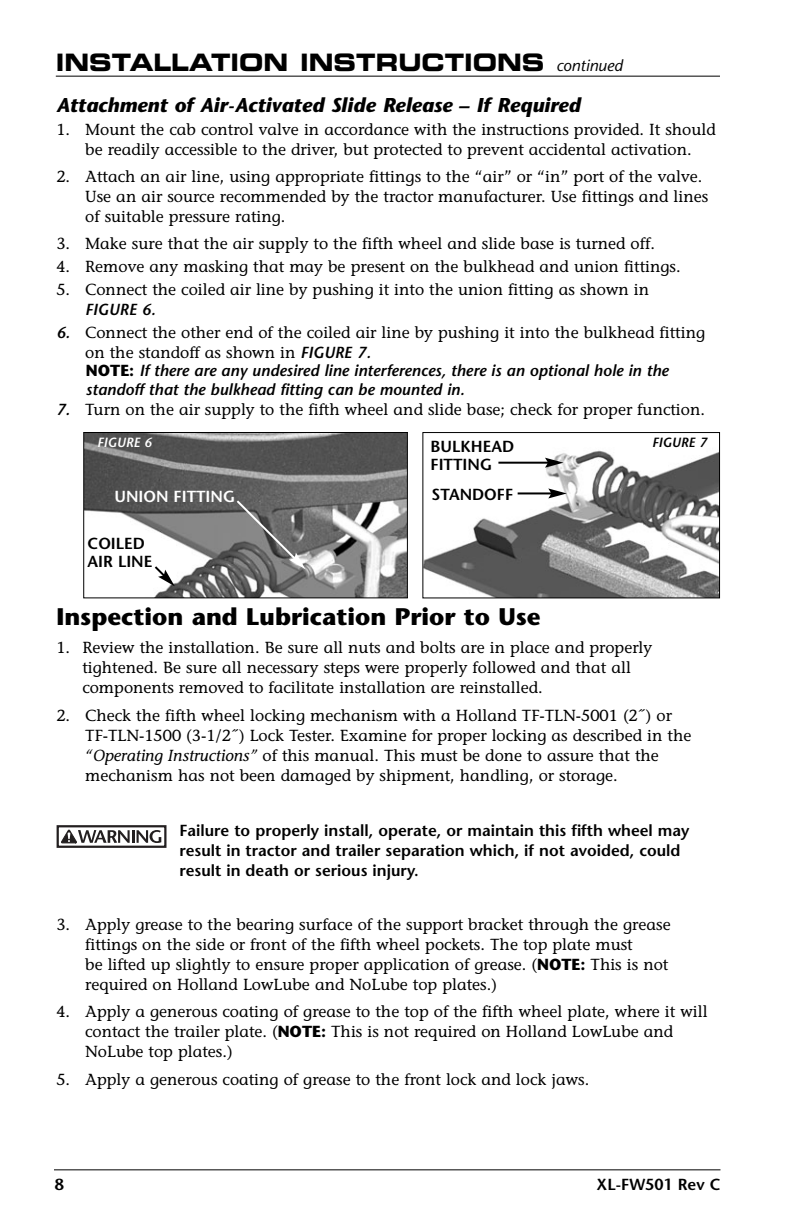
<style>
.page{position:relative;width:792px;height:1224px;background:#fff}
.page>*{position:absolute;margin:0;border:0;box-sizing:border-box;transform-origin:0 0}
.t1{font:700 24px "Stone Sans";color:#000}
.t2{font:24px "Eurostile LT Bold Extended Two";color:#000;scale:.91 1}
.t3{font:italic 700 20px "Stone Sans";color:#000}
.t4{font:16px/20px "Stone Informal";color:#000}
.t5{font:600 16px/20px "Stone Sans";color:#000}
.t6{font:italic 600 16px/19.2px "Stone Sans";color:#000}
.t7{font:600 16px "Stone Sans";color:#fff}
.t8{font:italic 600 13.4px "Stone Sans";color:#fff}
.t9{font:italic 600 13.4px "Stone Sans";color:#000}
.s1{font-family:"Stone Sans";font-style:italic;font-size:16px}
.s2{font-family:"Stone Sans";font-weight:600;font-style:italic}
.s3{font-weight:700;font-style:normal}
.s4{font-style:italic}
.s5{font-family:"Stone Sans";font-weight:700}
</style>
<div class="page">
<hr style="left:54px;top:1169px;width:666px;height:1px;background:#000">
<hr style="left:56px;top:76px;width:664px;height:1px;background:#000">
<div style="left:57px;top:825px;width:110px;height:23px;border:2px solid #231f20"></div>
<svg style="left:61px;top:830px;width:100px;height:13px"></svg>
<img style="left:85px;top:434px;width:321px;height:162px">
<div style="left:83px;top:432px;width:325px;height:166px;border:1px solid #000"></div>
<svg style="left:153px;top:564px;width:22px;height:22px"></svg>
<svg style="left:235px;top:498px;width:70px;height:71px"></svg>
<img style="left:424px;top:450px;width:294px;height:146px">
<div style="left:422px;top:432px;width:298px;height:166px;border:1px solid #000"></div>
<div style="left:428px;top:482px;width:89px;height:28px;background:#fff"></div>
<hr style="left:498px;top:462px;width:50px;height:2px;background:#000">
<svg style="left:545px;top:458px;width:18px;height:10px"></svg>
<hr style="left:518px;top:492px;width:34px;height:2px;background:#000">
<svg style="left:548px;top:488px;width:19px;height:10px"></svg>
<h1 class="t2" style="left:56px;top:54px;width:625px">INSTALLATION INSTRUCTIONS <span class="s1">continued</span></h1>
<p class="t3" style="left:56px;top:97px;width:526px">Attachment of Air-Activated Slide Release – If Required</p>
<p class="t4" style="left:56px;top:119px;width:661px;text-align:center">1. Mount the cab control valve in accordance with the instructions provided. It should be readily accessible to the driver, but protected to prevent accidental activation.</p>
<p class="t4" style="left:85px;top:166px;width:625px;text-indent:-29px">2. Attach an air line, using appropriate fittings to the “air” or “in” port of the valve.<br>Use an air source recommended by the tractor manufacturer. Use fittings and lines of suitable pressure rating.</p>
<p class="t4" style="left:56px;top:233px;width:600px">3. Make sure that the air supply to the fifth wheel and slide base is turned off.</p>
<p class="t4" style="left:56px;top:256px;width:626px">4. Remove any masking that may be present on the bulkhead and union fittings.</p>
<p class="t4" style="left:56px;top:279px;width:594px">5. Connect the coiled air line by pushing it into the union fitting as shown in</p>
<p class="t6" style="left:85px;top:301px;width:72px">FIGURE 6.</p>
<p class="t4" style="left:85px;top:322px;width:621px;text-indent:-29px"><span class="s2">6.</span> Connect the other end of the coiled air line by pushing it into the bulkhead fitting on the standoff as shown in <span class="s2">FIGURE 7.</span></p>
<p class="t6" style="left:86px;top:363px;width:584px"><span class="s3">NOTE:</span> If there are any undesired line interferences, there is an optional hole in the standoff that the bulkhead fitting can be mounted in.</p>
<p class="t4" style="left:56px;top:400px;width:650px"><span class="s2">7.</span> Turn on the air supply to the fifth wheel and slide base; check for proper function.</p>
<p class="t8" style="left:97px;top:437px;width:56px">FIGURE 6</p>
<p class="t9" style="left:652px;top:437px;width:56px">FIGURE 7</p>
<p class="t5" style="left:431px;top:439px;width:85px;line-height:18px">BULKHEAD<br>FITTING</p>
<p class="t5" style="left:432px;top:486px;width:83px">STANDOFF</p>
<p class="t7" style="left:114px;top:490px;width:122px">UNION FITTING</p>
<p class="t5" style="left:88px;top:536px;width:66px;line-height:18px">COILED<br>AIR LINE</p>
<h1 class="t1" style="left:56px;top:608px;width:486px">Inspection and Lubrication Prior to Use</h1>
<p class="t4" style="left:82px;top:638px;width:571px;text-indent:-26px">1. Review the installation. Be sure all nuts and bolts are in place and properly tightened. Be sure all necessary steps were properly followed and that all components removed to facilitate installation are reinstalled.</p>
<p class="t4" style="left:85px;top:706px;width:608px;text-indent:-29px">2. Check the fifth wheel locking mechanism with a Holland TF-TLN-5001 (2˝) or TF-TLN-1500 (3-1/2˝) Lock Tester. Examine for proper locking as described in the <span class="s4">“Operating Instructions”</span> of this manual. This must be done to assure that the mechanism has not been damaged by shipment, handling, or storage.</p>
<p class="t5" style="left:179px;top:822px;width:512px">Failure to properly install, operate, or maintain this fifth wheel may result in tractor and trailer separation which, if not avoided, could result in death or serious injury.</p>
<p class="t4" style="left:85px;top:915px;width:587px;text-indent:-29px">3. Apply grease to the bearing surface of the support bracket through the grease fittings on the side or front of the fifth wheel pockets. The top plate must<br>be lifted up slightly to ensure proper application of grease. (<span class="s5">NOTE:</span> This is not required on Holland LowLube and NoLube top plates.)</p>
<p class="t4" style="left:85px;top:1002px;width:624px;text-indent:-29px">4. Apply a generous coating of grease to the top of the fifth wheel plate, where it will contact the trailer plate. (<span class="s5">NOTE:</span> This is not required on Holland LowLube and<br>NoLube top plates.)</p>
<p class="t4" style="left:56px;top:1069px;width:534px">5. Apply a generous coating of grease to the front lock and lock jaws.</p>
<p class="t5" style="left:55px;top:1177px;width:11px">8</p>
<p class="t5" style="left:597px;top:1177px;width:125px">XL-FW501 Rev C</p>
</div>
